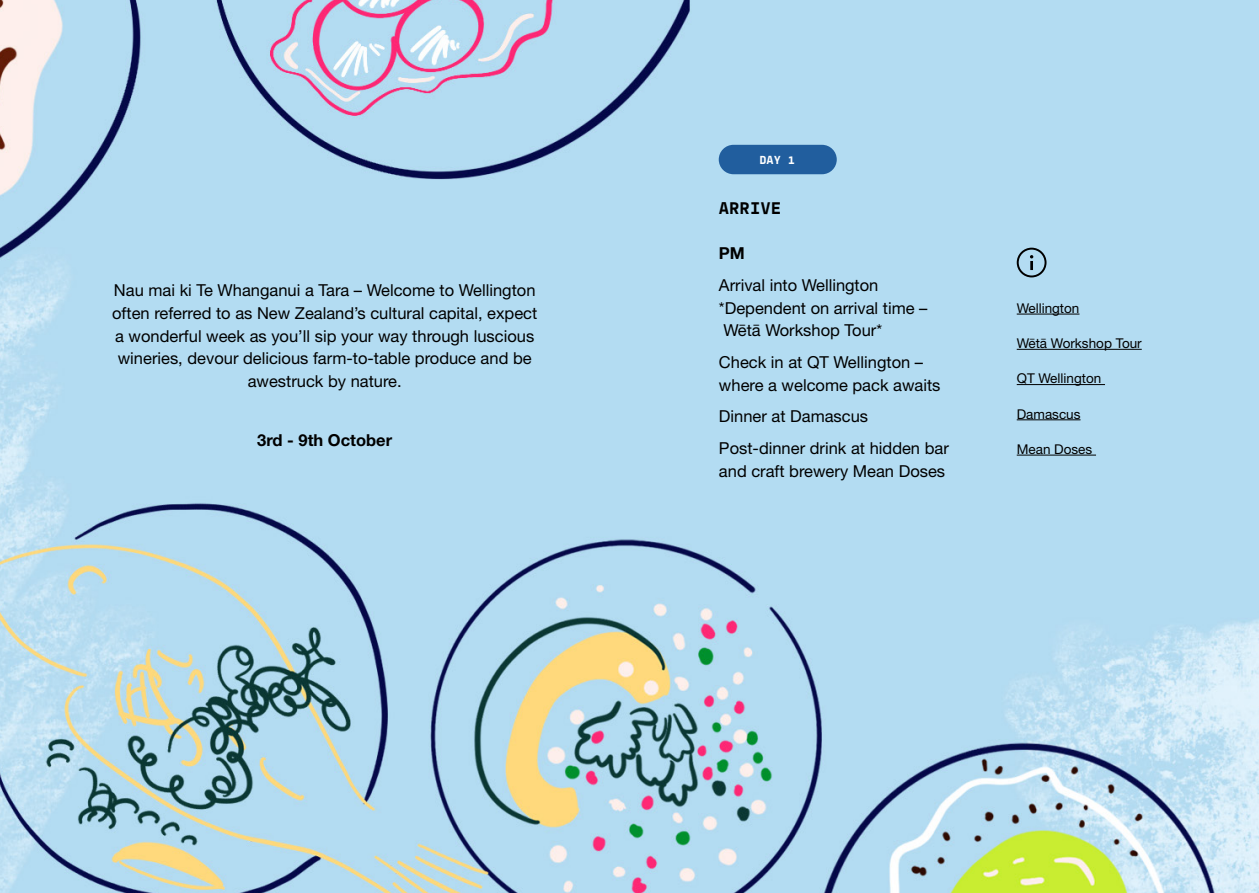
<style>
.page{position:relative;width:1259px;height:893px;background:#fff}
.page>*{position:absolute;margin:0;border:0;box-sizing:border-box;transform-origin:0 0}
.t1{font:700 17.25px "Antarctican Mono";color:#000}
.t2{font:16.5px/22.5px "Helvetica Neue LT Pro";color:#000}
.t3{font:700 16.5px "Helvetica Neue LT Pro";color:#000}
.t4{font:13.5px "Helvetica Neue LT Pro";color:#000}
.t5{font:700 12px "Antarctican Mono";color:#fff}
</style>
<div class="page">
<img style="left:0;top:1px;width:1258px;height:891px">
<hr style="left:1016px;top:314px;width:63px;height:1px;background:#000">
<hr style="left:1016px;top:349px;width:125px;height:1px;background:#000">
<hr style="left:1016px;top:384px;width:89px;height:1px;background:#000">
<hr style="left:1016px;top:419px;width:64px;height:1px;background:#000">
<hr style="left:1016px;top:455px;width:80px;height:1px;background:#000">
<svg style="left:1030px;top:255px;width:3px;height:15px"></svg>
<div style="left:1016px;top:248px;width:30px;height:29px;border:2px solid #000;border-radius:50%"></div>
<div style="left:719px;top:145px;width:117px;height:29px;background:#215e9e;border-radius:15px"></div>
<p class="t2" style="left:112px;top:279px;width:427px;text-align:center">Nau mai ki Te Whanganui a Tara – Welcome to Wellington often referred to as New Zealand’s cultural capital, expect a wonderful week as you’ll sip your way through luscious wineries, devour delicious farm-to-table produce and be awestruck by nature.</p>
<p class="t3" style="left:257px;top:430px;width:136px">3rd - 9th October</p>
<p class="t5" style="left:759px;top:151px;width:37px">DAY 1</p>
<p class="t1" style="left:719px;top:195px;width:64px">ARRIVE</p>
<p class="t3" style="left:719px;top:243px;width:27px">PM</p>
<p class="t2" style="left:719px;top:274px;width:210px">Arrival into Wellington *Dependent on arrival time –<br>Wētā Workshop Tour*</p>
<p class="t2" style="left:719px;top:350px;width:223px">Check in at QT Wellington – where a welcome pack awaits</p>
<p class="t2" style="left:719px;top:400px;width:231px;line-height:31.8px">Dinner at Damascus<br>Post-dinner drink at hidden bar</p>
<p class="t2" style="left:719px;top:459px;width:228px">and craft brewery Mean Doses</p>
<p class="t4" style="left:1016px;top:300px;width:64px">Wellington</p>
<p class="t4" style="left:1016px;top:335px;width:126px">Wētā Workshop Tour</p>
<p class="t4" style="left:1016px;top:370px;width:86px">QT Wellington</p>
<p class="t4" style="left:1016px;top:405px;width:65px">Damascus</p>
<p class="t4" style="left:1016px;top:441px;width:77px">Mean Doses</p>
</div>
